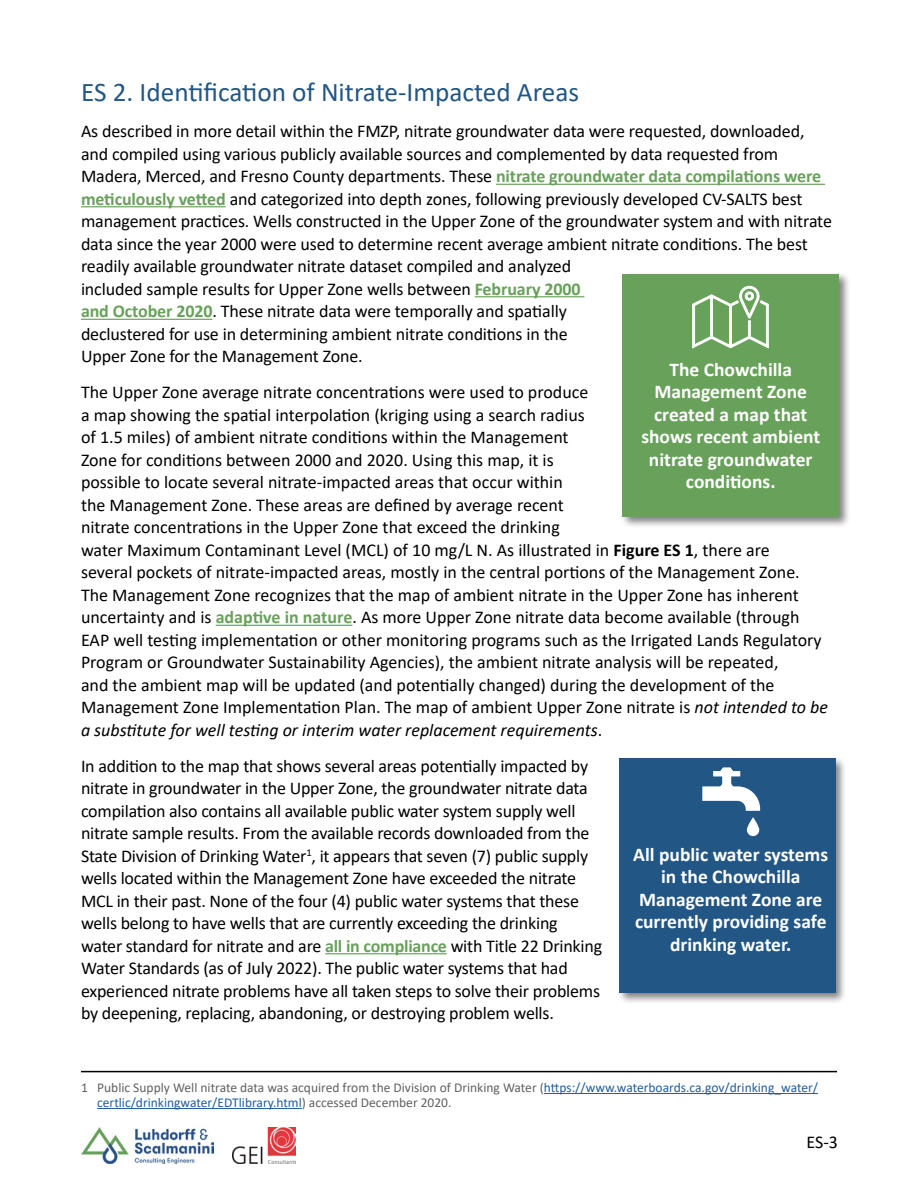
<style>
.page{position:relative;width:918px;height:1188px;background:#fff}
.page>*{position:absolute;margin:0;border:0;box-sizing:border-box;transform-origin:0 0}
.t1{font:27px "Calibri";color:#225685}
.t2{font:700 19.5px/22.5px "Calibri";color:#fff;text-align:center}
.t3{font:18px/22.5px "Calibri";letter-spacing:-.005em;color:#000}
.t4{font:13.5px/15px "Calibri";color:#616161}
.s1{font-weight:700;color:#68a15a}
.s2{font-weight:700}
.s3{font-style:italic}
.s4{color:#215e9e}
</style>
<div class="page">
<img style="left:81px;top:1128px;width:132px;height:35px">
<img style="left:232px;top:1128px;width:63px;height:35px">
<hr style="left:81px;top:1071px;width:756px;height:1px;background:#000">
<hr style="left:544px;top:1093px;width:274px;height:1px;background:#215e9e">
<hr style="left:97px;top:1108px;width:205px;height:1px;background:#215e9e">
<hr style="left:496px;top:184px;width:329px;height:1px;background:#68a15a">
<hr style="left:81px;top:206px;width:145px;height:1px;background:#68a15a">
<hr style="left:475px;top:296px;width:109px;height:1px;background:#68a15a">
<hr style="left:81px;top:319px;width:131px;height:1px;background:#68a15a">
<hr style="left:216px;top:625px;width:136px;height:1px;background:#68a15a">
<hr style="left:325px;top:953px;width:122px;height:1px;background:#68a15a">
<div style="left:620px;top:272px;width:231px;height:257px;background:#000;opacity:.5"></div>
<div style="left:623px;top:274px;width:216px;height:242px;background:#68a15a"></div>
<svg style="left:692px;top:285px;width:77px;height:64px"></svg>
<div style="left:617px;top:757px;width:230px;height:248px;background:#000;opacity:.5"></div>
<div style="left:619px;top:759px;width:216px;height:234px;background:#225685"></div>
<svg style="left:702px;top:767px;width:58px;height:44px"></svg>
<svg style="left:747px;top:817px;width:12px;height:19px"></svg>
<h1 class="t1" style="left:81px;top:74px;width:500px">ES 2. Identification of Nitrate-Impacted Areas</h1>
<p class="t3" style="left:81px;top:120px;width:753px">As described in more detail within the FMZP, nitrate groundwater data were requested, downloaded, and compiled using various publicly available sources and complemented by data requested from Madera, Merced, and Fresno County departments. These <span class="s1">nitrate groundwater data compilations were meticulously vetted</span> and categorized into depth zones, following previously developed CV-SALTS best management practices. Wells constructed in the Upper Zone of the groundwater system and with nitrate data since the year 2000 were used to determine recent average ambient nitrate conditions. The best readily available groundwater nitrate dataset compiled and analyzed<br>included sample results for Upper Zone wells between <span class="s1">February 2000<br>and October 2020</span>. These nitrate data were temporally and spatially<br>declustered for use in determining ambient nitrate conditions in the<br>Upper Zone for the Management Zone.</p>
<p class="t3" style="left:81px;top:381px;width:749px">The Upper Zone average nitrate concentrations were used to produce<br>a map showing the spatial interpolation (kriging using a search radius<br>of 1.5 miles) of ambient nitrate conditions within the Management<br>Zone for conditions between 2000 and 2020. Using this map, it is<br>possible to locate several nitrate-impacted areas that occur within<br>the Management Zone. These areas are defined by average recent<br>nitrate concentrations in the Upper Zone that exceed the drinking<br>water Maximum Contaminant Level (MCL) of 10 mg/L N. As illustrated in <span class="s2">Figure ES 1</span>, there are<br>several pockets of nitrate-impacted areas, mostly in the central portions of the Management Zone.<br>The Management Zone recognizes that the map of ambient nitrate in the Upper Zone has inherent uncertainty and is <span class="s1">adaptive in nature</span>. As more Upper Zone nitrate data become available (through EAP well testing implementation or other monitoring programs such as the Irrigated Lands Regulatory Program or Groundwater Sustainability Agencies), the ambient nitrate analysis will be repeated,<br>and the ambient map will be updated (and potentially changed) during the development of the Management Zone Implementation Plan. The map of ambient Upper Zone nitrate is <span class="s3">not intended to be a substitute for well testing or interim water replacement requirements</span>.</p>
<p class="t3" style="left:81px;top:754px;width:523px">In addition to the map that shows several areas potentially impacted by nitrate in groundwater in the Upper Zone, the groundwater nitrate data compilation also contains all available public water system supply well nitrate sample results. From the available records downloaded from the State Division of Drinking Water<sup>1</sup>, it appears that seven (7) public supply wells located within the Management Zone have exceeded the nitrate MCL in their past. None of the four (4) public water systems that these wells belong to have wells that are currently exceeding the drinking water standard for nitrate and are <span class="s1">all in compliance</span> with Title 22 Drinking Water Standards (as of July 2022). The public water systems that had experienced nitrate problems have all taken steps to solve their problems by deepening, replacing, abandoning, or destroying problem wells.</p>
<p class="t2" style="left:641px;top:358px;width:180px">The Chowchilla<br>Management Zone created a map that shows recent ambient nitrate groundwater conditions.</p>
<p class="t2" style="left:633px;top:843px;width:196px">All public water systems in the Chowchilla<br>Management Zone are currently providing safe drinking water.</p>
<p class="t4" style="left:97px;top:1080px;width:722px;text-indent:-16px">1 Public Supply Well nitrate data was acquired from the Division of Drinking Water (<span class="s4">https://www.waterboards.ca.gov/drinking_water/ certlic/drinkingwater/EDTlibrary.html</span>) accessed December 2020.</p>
<p class="t3" style="left:807px;top:1130px;width:33px">ES-3</p>
</div>
